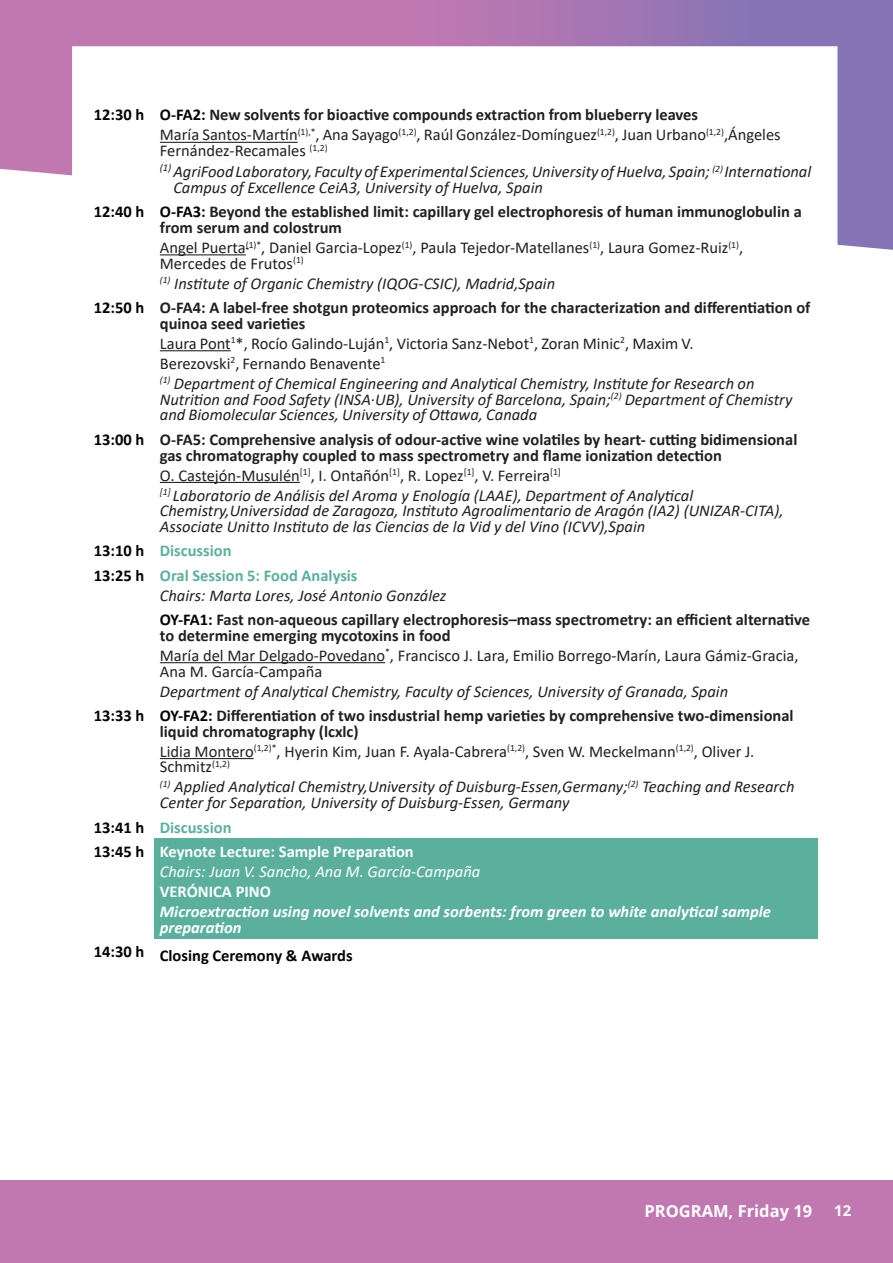
<style>
.page{position:relative;width:893px;height:1263px;background:#fff}
.page>*{position:absolute;margin:0;border:0;box-sizing:border-box;transform-origin:0 0}
.t1{font:italic 16.5px/20px "Calibri";color:#231f20}
.t2{font:16.5px/20px "Calibri";color:#231f20}
.t3{font:700 16.5px/24.3px "Calibri";color:#231f20}
.t4{font:italic 700 16.5px/15.8px "Calibri";color:#fff}
.t5{font:700 16.5px/24.3px "Calibri";color:#5ab09d}
.t6{font:italic 16.5px "Calibri";color:#fff}
.t7{font:700 16.5px "Calibri";color:#040503}
.t8{font:700 16.5px "Open Sans";color:#fff}
.t9{font:700 16.5px "Calibri";color:#fff}
.t10{font:700 15px "Open Sans";color:#fff}
.s1{font-weight:700;color:#040503}
.s2{font-weight:700}
.s3{font-style:normal}
.s4{font-weight:400;font-style:italic}
.s5{color:#040503}
.s6{font-style:italic}
.s7{font-weight:700;font-style:normal;color:#040503}
.s8{font-weight:700;font-style:normal}
.s9{font-weight:700;font-style:normal;color:#5ab09d}
.s10{font-weight:700;font-style:normal;color:#fff}
</style>
<div class="page">
<div style="left:0;top:1180px;width:893px;height:83px;background:#c178b1"></div>
<svg style="left:0;top:0;width:893px;height:250px;background:#ae80b8"></svg>
<svg style="left:72px;top:46px;width:765px;height:204px"></svg>
<div style="left:154px;top:839px;width:663px;height:100px;background:#5ab09d"></div>
<hr style="left:160px;top:142px;width:138px;height:1px;background:#231f20">
<hr style="left:160px;top:254px;width:86px;height:1px;background:#231f20">
<hr style="left:160px;top:350px;width:71px;height:1px;background:#231f20">
<hr style="left:160px;top:482px;width:140px;height:1px;background:#231f20">
<hr style="left:160px;top:662px;width:225px;height:1px;background:#231f20">
<hr style="left:160px;top:758px;width:94px;height:1px;background:#231f20">
<p class="t2" style="left:160px;top:105px;width:622px;text-indent:-66px"><span class="s1">12:30 h O-FA2:</span> <span class="s2">New solvents for bioactive compounds extraction from blueberry leaves<br></span>María Santos-Martín<sup>(1),*</sup>, Ana Sayago<sup>(1,2)</sup>, Raúl González-Domínguez<sup>(1,2)</sup>, Juan Urbano<sup>(1,2)</sup>,Ángeles</p>
<p class="t1" style="left:160px;top:140px;width:653px;line-height:20.9px"><span class="s3">Fernández-Recamales</span> <sup>(1,2)<br></sup><sup>(1)</sup> AgriFoodLaboratory, Faculty of Experimental Sciences,University ofHuelva, Spain; <sup>(2)</sup> International</p>
<p class="t3" style="left:94px;top:175px;width:709px;text-indent:79px"><span class="s4">Campus of Excellence CeiA3, University of Huelva, Spain<br></span><span class="s5">12:40 h O-FA3:</span> Beyond the established limit: capillary gel electrophoresis of human immunoglobulin a</p>
<p class="t2" style="left:160px;top:217px;width:585px"><span class="s2">from serum and colostrum<br></span>Angel Puerta<sup>(1)*</sup>, Daniel Garcia-Lopez<sup>(1)</sup>, Paula Tejedor-Matellanes<sup>(1)</sup>, Laura Gomez-Ruiz<sup>(1)</sup>,</p>
<p class="t1" style="left:160px;top:253px;width:397px"><span class="s3">Mercedes de Frutos</span><sup>(1)<br></sup><sup>(1)</sup> Institute of Organic Chemistry (IQOG-CSIC), Madrid,Spain</p>
<p class="t3" style="left:160px;top:300px;width:652px;line-height:15.8px;text-indent:-66px"><span class="s5">12:50 h</span> O-FA4: A label-free shotgun proteomics approach for the characterization and differentiation of quinoa seed varieties</p>
<p class="t2" style="left:160px;top:333px;width:596px">Laura Pont<sup>1</sup>*, Rocío Galindo-Luján<sup>1</sup>, Victoria Sanz-Nebot<sup>1</sup>, Zoran Minic<sup>2</sup>, Maxim V.<br>Berezovski<sup>2</sup>, Fernando Benavente<sup>1<br></sup><sup>(1)</sup> <span class="s6">Department of Chemical Engineering and Analytical Chemistry, Institute for Research on</span></p>
<p class="t1" style="left:160px;top:391px;width:634px;line-height:15.8px">Nutrition and Food Safety (INSA·UB), University of Barcelona, Spain;<sup>(2)</sup> Department of Chemistry and Biomolecular Sciences, University of Ottawa, Canada</p>
<p class="t3" style="left:94px;top:431px;width:705px;line-height:15.8px;text-align:center"><span class="s5">13:00 h</span> O-FA5: Comprehensive analysis of odour-active wine volatiles by heart- cutting bidimensional gas chromatography coupled to mass spectrometry and flame ionization detection</p>
<p class="t1" style="left:160px;top:464px;width:535px"><span class="s3">O. Castejón-Musulén</span><sup>[1]</sup><span class="s3">, I. Ontañón</span><sup>[1]</sup><span class="s3">, R. Lopez</span><sup>[1]</sup><span class="s3">, V. Ferreira</span><sup>[1]<br></sup><sup>[1]</sup> Laboratorio de Análisis del Aroma y Enología (LAAE), Department of Analytical</p>
<p class="t1" style="left:160px;top:502px;width:625px;line-height:15.8px">Chemistry,Universidad de Zaragoza, Instituto Agroalimentario de Aragón (IA2) (UNIZAR-CITA),<br>Associate Unitto Instituto de las Ciencias de la Vid y del Vino (ICVV),Spain</p>
<p class="t5" style="left:94px;top:539px;width:265px"><span class="s5">13:10 h</span> Discussion<br><span class="s5">13:25 h</span> Oral Session 5: Food Analysis</p>
<p class="t3" style="left:160px;top:583px;width:652px"><span class="s4">Chairs: Marta Lores, José Antonio González<br></span><span class="s5">OY-FA1:</span> Fast non-aqueous capillary electrophoresis–mass spectrometry: an efficient alternative</p>
<p class="t2" style="left:160px;top:625px;width:640px"><span class="s2">to determine emerging mycotoxins in food<br></span>María del Mar Delgado-Povedano<sup>*</sup>, Francisco J. Lara, Emilio Borrego-Marín, Laura Gámiz-Gracia,</p>
<p class="t2" style="left:160px;top:661px;width:164px">Ana M. García-Campaña</p>
<p class="t1" style="left:94px;top:678px;width:701px;line-height:24.3px;text-align:center">Department of Analytical Chemistry, Faculty of Sciences, University of Granada, Spain<br><span class="s7">13:33 h OY-FA2:</span> <span class="s8">Differentiation of two insdustrial hemp varieties by comprehensive two-dimensional</span></p>
<p class="t2" style="left:160px;top:721px;width:596px"><span class="s2">liquid chromatography (lcxlc)<br></span>Lidia Montero<sup>(1,2)*</sup>, Hyerin Kim, Juan F. Ayala-Cabrera<sup>(1,2)</sup>, Sven W. Meckelmann<sup>(1,2)</sup>, Oliver J.</p>
<p class="t1" style="left:160px;top:756px;width:636px"><span class="s3">Schmitz</span><sup>(1,2)<br></sup><sup>(1)</sup> Applied Analytical Chemistry,University of Duisburg-Essen,Germany;<sup>(2)</sup> Teaching and Research</p>
<p class="t1" style="left:94px;top:790px;width:477px;line-height:24.3px;text-indent:66px">Center for Separation, University of Duisburg-Essen, Germany<br><span class="s7">13:41 h</span> <span class="s9">Discussion<br></span><span class="s7">13:45 h</span> <span class="s10">Keynote Lecture: Sample Preparation</span></p>
<p class="t6" style="left:160px;top:860px;width:322px">Chairs: Juan V. Sancho, Ana M. García-Campaña</p>
<p class="t9" style="left:160px;top:880px;width:113px">VERÓNICA PINO</p>
<p class="t4" style="left:160px;top:903px;width:613px">Microextraction using novel solvents and sorbents: from green to white analytical sample preparation</p>
<p class="t7" style="left:94px;top:944px;width:260px">14:30 h Closing Ceremony &amp; Awards</p>
<p class="t8" style="left:644px;top:1200px;width:169px">PROGRAM, Friday 19</p>
<p class="t10" style="left:834px;top:1199px;width:19px">12</p>
</div>
